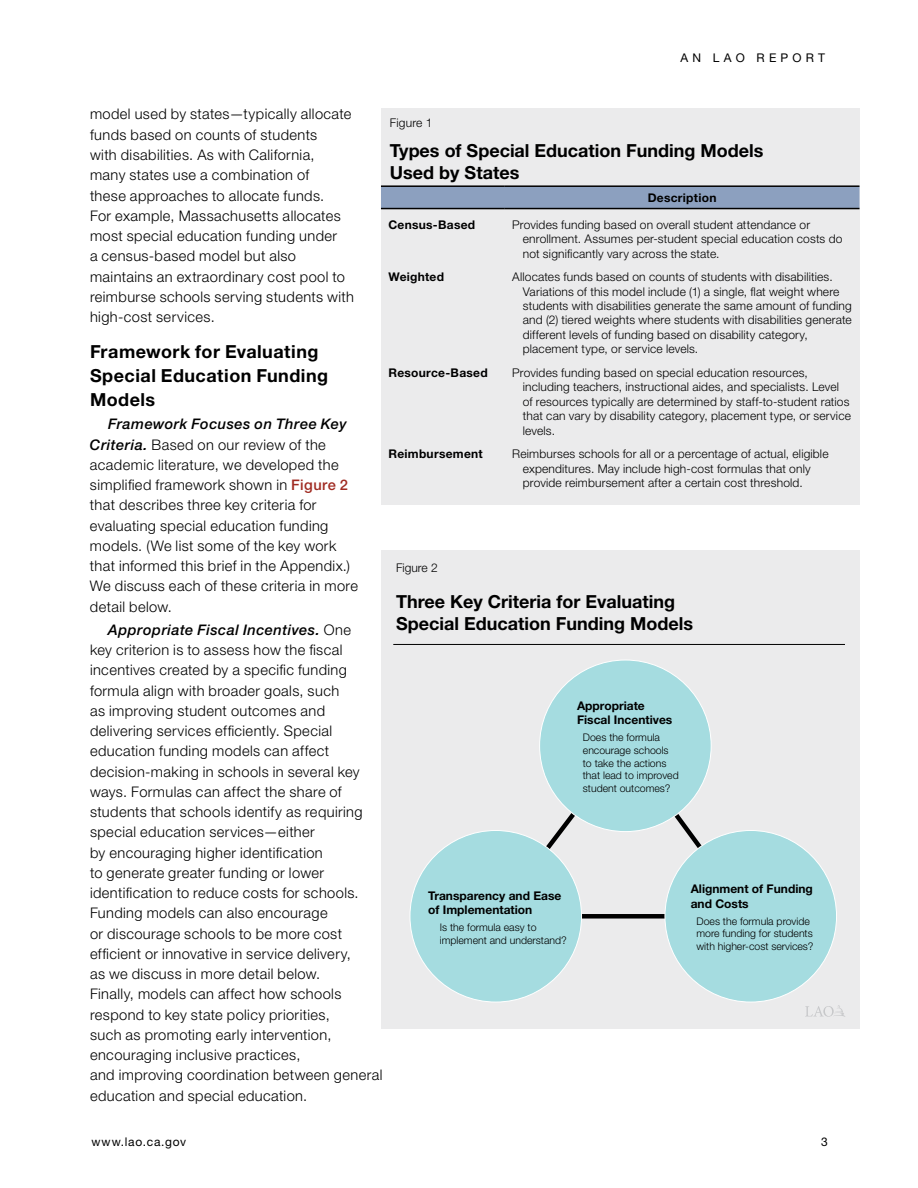
<style>
.page{position:relative;width:918px;height:1188px;background:#fff}
.page>*{position:absolute;margin:0;border:0;box-sizing:border-box;transform-origin:0 0}
.t1{font:700 18px/21.6px "Helvetica Neue LT";color:#000}
.t2{font:700 18px/24px "Helvetica Neue LT";letter-spacing:.025em;color:#000}
.t3{font:300 14.7px/20.2px "Helvetica Neue LT";letter-spacing:.025em;color:#000}
.t4{font:300 12px/14.4px "Helvetica Neue LT";letter-spacing:.015em;color:#000}
.t5{font:700 12px/14.4px "Helvetica Neue LT";color:#000}
.t6{font:700 12px "Helvetica Neue LT";letter-spacing:.02em;color:#000}
.t7{font:12px "Helvetica Neue LT";letter-spacing:.065em;color:#000}
.t8{font:12px "Helvetica Neue LT";letter-spacing:.35em;color:#000}
.t9{font:12px "Helvetica Neue LT";letter-spacing:.33em;color:#000}
.t10{font:300 10.5px/12.6px "Helvetica Neue LT";color:#000}
.s1{font-weight:500;font-style:italic}
.s2{font-weight:500;color:#a02b22}
</style>
<div class="page">
<div style="left:381px;top:108px;width:478px;height:397px;background:#ebebec"></div>
<div style="left:381px;top:187px;width:478px;height:21px;background:#8ca0bf"></div>
<hr style="left:381px;top:185px;width:124px;height:2px;background:#000">
<hr style="left:505px;top:185px;width:354px;height:2px;background:#000">
<hr style="left:381px;top:208px;width:124px;height:1px;background:#000">
<hr style="left:505px;top:208px;width:354px;height:1px;background:#000">
<div style="left:381px;top:550px;width:478px;height:479px;background:#ebebec"></div>
<svg style="left:805px;top:1005px;width:40px;height:12px"></svg>
<svg style="left:541px;top:762px;width:173px;height:157px"></svg>
<hr style="left:393px;top:644px;width:452px;height:1px;background:#000">
<div style="left:540px;top:660px;width:171px;height:172px;background:#a5dce0;border-radius:50%"></div>
<div style="left:665px;top:830px;width:172px;height:172px;background:#a5dce0;border-radius:50%"></div>
<div style="left:410px;top:830px;width:172px;height:172px;background:#a5dce0;border-radius:50%"></div>
<p class="t8" style="left:681px;top:50px;width:146px">AN LAO REPORT</p>
<p class="t3" style="left:90px;top:104px;width:266px">model used by states—typically allocate funds based on counts of students<br>with disabilities. As with California,<br>many states use a combination of<br>these approaches to allocate funds.<br>For example, Massachusetts allocates most special education funding under<br>a census-based model but also maintains an extraordinary cost pool to reimburse schools serving students with high-cost services.</p>
<p class="t2" style="left:90px;top:339px;width:240px">Framework for Evaluating<br>Special Education Funding<br>Models</p>
<p class="t3" style="left:90px;top:414px;width:269px;text-indent:18px"><span class="s1">Framework Focuses on Three Key Criteria.</span> Based on our review of the academic literature, we developed the simplified framework shown in <span class="s2">Figure 2 </span>that describes three key criteria for evaluating special education funding models. (We list some of the key work that informed this brief in the Appendix.)<br>We discuss each of these criteria in more detail below.</p>
<p class="t3" style="left:90px;top:619px;width:294px;text-indent:18px"><span class="s1">Appropriate Fiscal Incentives.</span> One<br>key criterion is to assess how the fiscal incentives created by a specific funding formula align with broader goals, such<br>as improving student outcomes and delivering services efficiently. Special education funding models can affect decision-making in schools in several key ways. Formulas can affect the share of students that schools identify as requiring special education services—either<br>by encouraging higher identification<br>to generate greater funding or lower identification to reduce costs for schools.<br>Funding models can also encourage<br>or discourage schools to be more cost efficient or innovative in service delivery,<br>as we discuss in more detail below.<br>Finally, models can affect how schools respond to key state policy priorities,<br>such as promoting early intervention, encouraging inclusive practices,<br>and improving coordination between general education and special education.</p>
<p class="t4" style="left:390px;top:115px;width:44px">Figure 1</p>
<p class="t1" style="left:390px;top:140px;width:375px">Types of Special Education Funding Models<br>Used by States</p>
<p class="t6" style="left:648px;top:190px;width:70px">Description</p>
<p class="t6" style="left:388px;top:217px;width:88px">Census-Based</p>
<p class="t4" style="left:523px;top:217px;width:321px;text-indent:-10px">Provides funding based on overall student attendance or enrollment. Assumes per-student special education costs do not significantly vary across the state.</p>
<p class="t6" style="left:388px;top:270px;width:57px">Weighted</p>
<p class="t4" style="left:523px;top:270px;width:331px;text-indent:-10px">Allocates funds based on counts of students with disabilities.<br>Variations of this model include (1) a single, flat weight where students with disabilities generate the same amount of funding and (2) tiered weights where students with disabilities generate different levels of funding based on disability category, placement type, or service levels.</p>
<p class="t6" style="left:388px;top:365px;width:101px">Resource-Based</p>
<p class="t4" style="left:523px;top:365px;width:330px;text-indent:-10px">Provides funding based on special education resources, including teachers, instructional aides, and specialists. Level of resources typically are determined by staff-to-student ratios that can vary by disability category, placement type, or service levels.</p>
<p class="t6" style="left:388px;top:447px;width:96px">Reimbursement</p>
<p class="t4" style="left:523px;top:447px;width:307px;text-indent:-10px">Reimburses schools for all or a percentage of actual, eligible expenditures. May include high-cost formulas that only provide reimbursement after a certain cost threshold.</p>
<p class="t4" style="left:396px;top:561px;width:43px">Figure 2</p>
<p class="t1" style="left:396px;top:591px;width:298px">Three Key Criteria for Evaluating<br>Special Education Funding Models</p>
<p class="t5" style="left:577px;top:698px;width:97px">Appropriate<br>Fiscal Incentives</p>
<p class="t10" style="left:583px;top:731px;width:97px">Does the formula encourage schools to take the actions that lead to improved student outcomes?</p>
<p class="t5" style="left:691px;top:882px;width:124px">Alignment of Funding and Costs</p>
<p class="t10" style="left:697px;top:915px;width:119px">Does the formula provide more funding for students with higher-cost services?</p>
<p class="t5" style="left:428px;top:888px;width:135px">Transparency and Ease of Implementation</p>
<p class="t10" style="left:440px;top:921px;width:128px">Is the formula easy to implement and understand?</p>
<p class="t7" style="left:92px;top:1134px;width:96px">www.lao.ca.gov</p>
<p class="t9" style="left:821px;top:1134px;width:8px">3</p>
</div>
